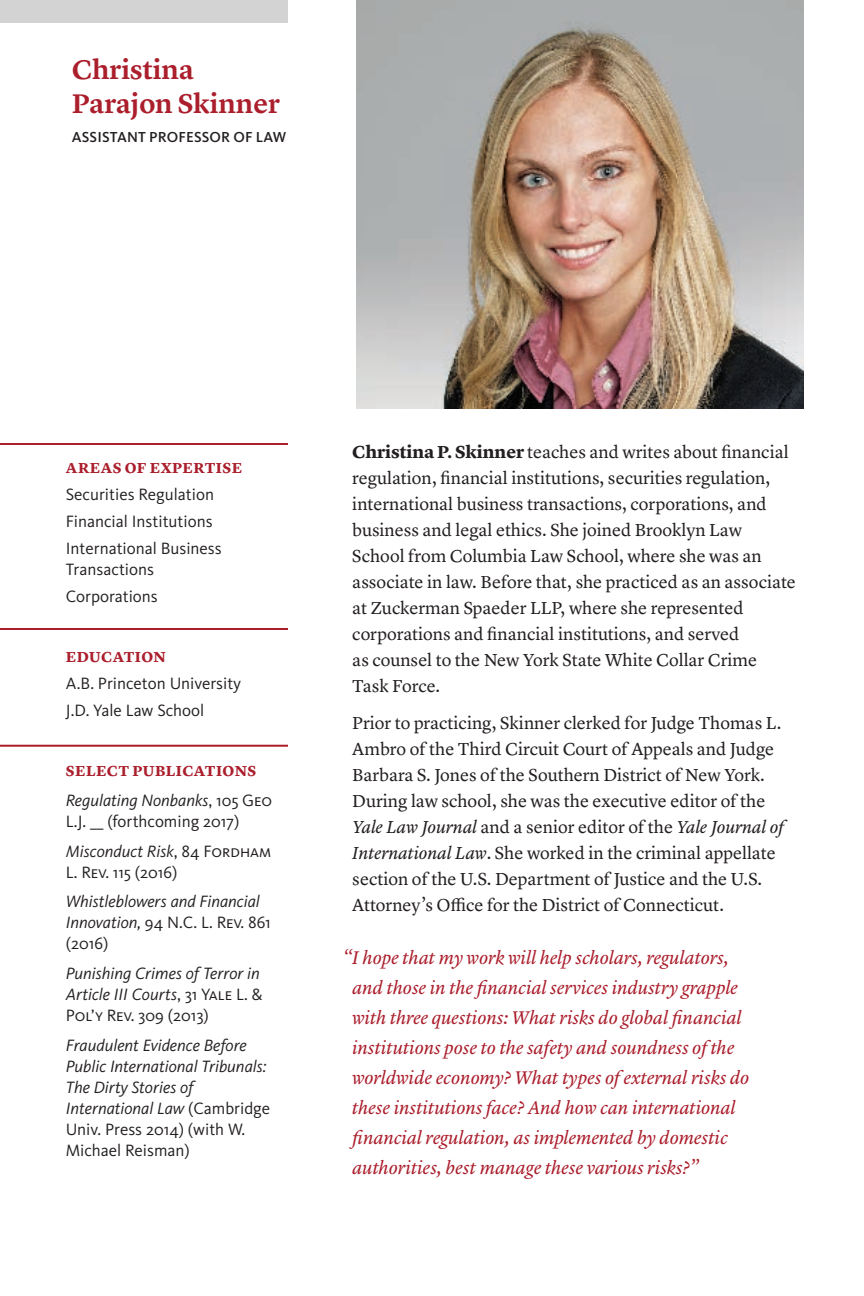
<style>
.page{position:relative;width:864px;height:1296px;background:#fff}
.page>*{position:absolute;margin:0;border:0;box-sizing:border-box;transform-origin:0 0}
.t1{font:600 28px/34px "Lyon Text";color:#ab1e2c}
.t2{font:italic 19px/30px "Lyon Text";letter-spacing:-.005em;color:#ab1e2c}
.t3{font:18px/26px "Lyon Text";color:#231f20}
.t4{font:italic 17px/21px "Kievit OT";color:#231f20}
.t5{font:17px/27px "Kievit OT";color:#231f20}
.t6{font:700 15px "Lyon Text";letter-spacing:.035em;color:#ab1e2c}
.t7{font:500 15px "Kievit OT";letter-spacing:.01em;color:#231f20}
.s1{font-style:italic}
.s2{font-style:normal}
.s3{font-weight:700}
</style>
<div class="page">
<img style="left:356px;top:0;width:448px;height:408px">
<hr style="left:0;top:628px;width:288px;height:2px;background:#ab1e2c">
<hr style="left:0;top:745px;width:288px;height:2px;background:#ab1e2c">
<hr style="left:0;top:443px;width:288px;height:2px;background:#ab1e2c">
<div style="left:0;top:0;width:288px;height:23px;background:#d2d3d2"></div>
<h1 class="t1" style="left:72px;top:50px;width:210px">Christina<br>Parajon Skinner</h1>
<p class="t7" style="left:72px;top:128px;width:216px">ASSISTANT PROFESSOR OF LAW</p>
<p class="t6" style="left:66px;top:457px;width:178px">AREAS OF EXPERTISE</p>
<p class="t5" style="left:66px;top:481px;width:158px">Securities Regulation<br>Financial Institutions<br>International Business</p>
<p class="t5" style="left:66px;top:556px;width:94px">Transactions<br>Corporations</p>
<p class="t6" style="left:66px;top:646px;width:102px">EDUCATION</p>
<p class="t5" style="left:66px;top:670px;width:177px">A.B. Princeton University<br>J.D. Yale Law School</p>
<p class="t6" style="left:66px;top:760px;width:192px">SELECT PUBLICATIONS</p>
<p class="t5" style="left:66px;top:790px;width:208px;line-height:21px"><span class="s1">Regulating Nonbanks</span>, 105 Geo<br>L.J. __ (forthcoming 2017)</p>
<p class="t5" style="left:66px;top:841px;width:207px;line-height:21px"><span class="s1">Misconduct Risk</span>, 84 Fordham<br>L. Rev. 115 (2016)</p>
<p class="t4" style="left:66px;top:891px;width:206px">Whistleblowers and Financial<br>Innovation, <span class="s2">94 N.C. L. Rev. 861 (2016)</span></p>
<p class="t4" style="left:66px;top:963px;width:198px">Punishing Crimes of Terror in<br>Article III Courts<span class="s2">, 31 Yale L. &amp;<br>Pol’y Rev. 309 (2013)</span></p>
<p class="t4" style="left:66px;top:1034px;width:206px">Fraudulent Evidence Before<br>Public International Tribunals:<br>The Dirty Stories of<br>International Law <span class="s2">(Cambridge<br>Univ. Press 2014) (with W.<br>Michael Reisman)</span></p>
<p class="t3" style="left:352px;top:438px;width:445px"><span class="s3">Christina P. Skinner</span> teaches and writes about financial regulation, financial institutions, securities regulation, international business transactions, corporations, and business and legal ethics. She joined Brooklyn Law School from Columbia Law School, where she was an associate in law. Before that, she practiced as an associate at Zuckerman Spaeder LLP, where she represented corporations and financial institutions, and served<br>as counsel to the New York State White Collar Crime Task Force.</p>
<p class="t3" style="left:352px;top:709px;width:433px">Prior to practicing, Skinner clerked for Judge Thomas L.<br>Ambro of the Third Circuit Court of Appeals and Judge Barbara S. Jones of the Southern District of New York.<br>During law school, she was the executive editor of the <span class="s1">Yale Law Journal</span> and a senior editor of the <span class="s1">Yale Journal of International Law</span>. She worked in the criminal appellate section of the U.S. Department of Justice and the U.S.<br>Attorney’s Office for the District of Connecticut.</p>
<p class="t2" style="left:352px;top:941px;width:399px;text-indent:-10px">“I hope that my work will help scholars, regulators, and those in the financial services industry grapple with three questions: What risks do global financial institutions pose to the safety and soundness of the worldwide economy? What types of external risks do these institutions face? And how can international financial regulation, as implemented by domestic authorities, best manage these various risks?”</p>
</div>
